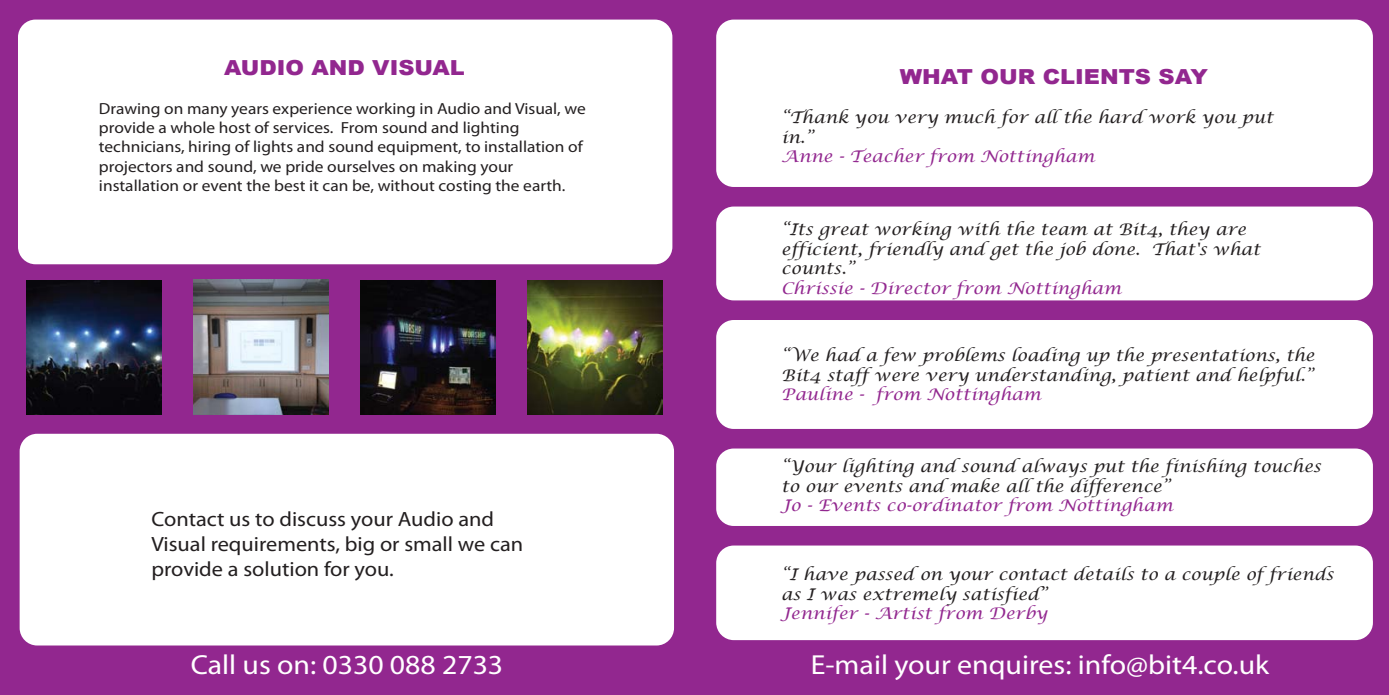
<style>
.page{position:relative;width:1389px;height:695px;background:#fff}
.page>*{position:absolute;margin:0;border:0;box-sizing:border-box;transform-origin:0 0}
.t1{font:27.65px "Myriad Pro";color:#fff;scale:1.08 1}
.t2{font:20.65px/24.8px "Myriad Pro";color:#231f20;scale:1.08 1}
.t3{font:900 20.65px "Arial";color:#92278f;scale:1.08 1}
.t4{font:italic 16.1px/19.2px "Lucida Calligraphy";color:#231f20;scale:1.08 1}
.t5{font:16.1px/19.2px "Myriad Pro";color:#231f20;scale:1.08 1}
.t6{font:italic 16.1px "Lucida Calligraphy";color:#92278f;scale:1.08 1}
</style>
<div class="page">
<div style="left:697px;top:0;width:692px;height:694px;background:#92278f"></div>
<div style="left:716px;top:20px;width:657px;height:167px;background:#fff;border-radius:18px"></div>
<div style="left:716px;top:545px;width:657px;height:95px;background:#fff;border-radius:18px"></div>
<div style="left:716px;top:320px;width:657px;height:109px;background:#fff;border-radius:18px"></div>
<div style="left:716px;top:206px;width:657px;height:94px;background:#fff;border-radius:18px"></div>
<div style="left:716px;top:448px;width:657px;height:78px;background:#fff;border-radius:18px"></div>
<div style="left:0;top:0;width:707px;height:694px;background:#92278f"></div>
<div style="left:18px;top:20px;width:654px;height:244px;background:#fff;border-radius:18px"></div>
<div style="left:20px;top:433px;width:654px;height:212px;background:#fff;border-radius:18px"></div>
<img style="left:360px;top:280px;width:135px;height:135px">
<img style="left:527px;top:280px;width:135px;height:135px">
<img style="left:26px;top:280px;width:135px;height:135px">
<img style="left:193px;top:279px;width:135px;height:136px">
<p class="t3" style="left:224px;top:53px;width:224px">AUDIO AND VISUAL</p>
<p class="t5" style="left:99px;top:98px;width:452px">Drawing on many years experience working in Audio and Visual, we provide a whole host of services. From sound and lighting technicians, hiring of lights and sound equipment, to installation of projectors and sound, we pride ourselves on making your installation or event the best it can be, without costing the earth.</p>
<p class="t2" style="left:151px;top:506px;width:346px">Contact us to discuss your Audio and<br>Visual requirements, big or small we can provide a solution for you.</p>
<h1 class="t1" style="left:191px;top:648px;width:291px">Call us on: 0330 088 2733</h1>
<p class="t3" style="left:900px;top:61px;width:287px">WHAT OUR CLIENTS SAY</p>
<p class="t4" style="left:781px;top:108px;width:457px">“Thank you very much for all the hard work you put in.”</p>
<p class="t6" style="left:781px;top:146px;width:292px">Anne - Teacher from Nottingham</p>
<p class="t4" style="left:781px;top:221px;width:445px">“Its great working with the team at Bit4, they are efficient, friendly and get the job done. That's what counts.”</p>
<p class="t6" style="left:781px;top:278px;width:316px">Chrissie - Director from Nottingham</p>
<p class="t4" style="left:781px;top:346px;width:495px">“We had a few problems loading up the presentations, the<br>Bit4 staffwere very understanding, patient and helpful.”</p>
<p class="t6" style="left:781px;top:384px;width:242px">Pauline - from Nottingham</p>
<p class="t4" style="left:781px;top:457px;width:501px">“Your lighting and sound always put the finishing touches to our events and make all the difference”</p>
<p class="t6" style="left:781px;top:495px;width:364px">Jo - Events co-ordinator from Nottingham</p>
<p class="t4" style="left:781px;top:565px;width:513px">“I have passed on your contact details to a couple offriends as I was extremely satisfied”</p>
<p class="t6" style="left:781px;top:603px;width:248px">Jennifer - Artist from Derby</p>
<h1 class="t1" style="left:811px;top:647px;width:426px">E-mail your enquires: info@bit4.co.uk</h1>
</div>
